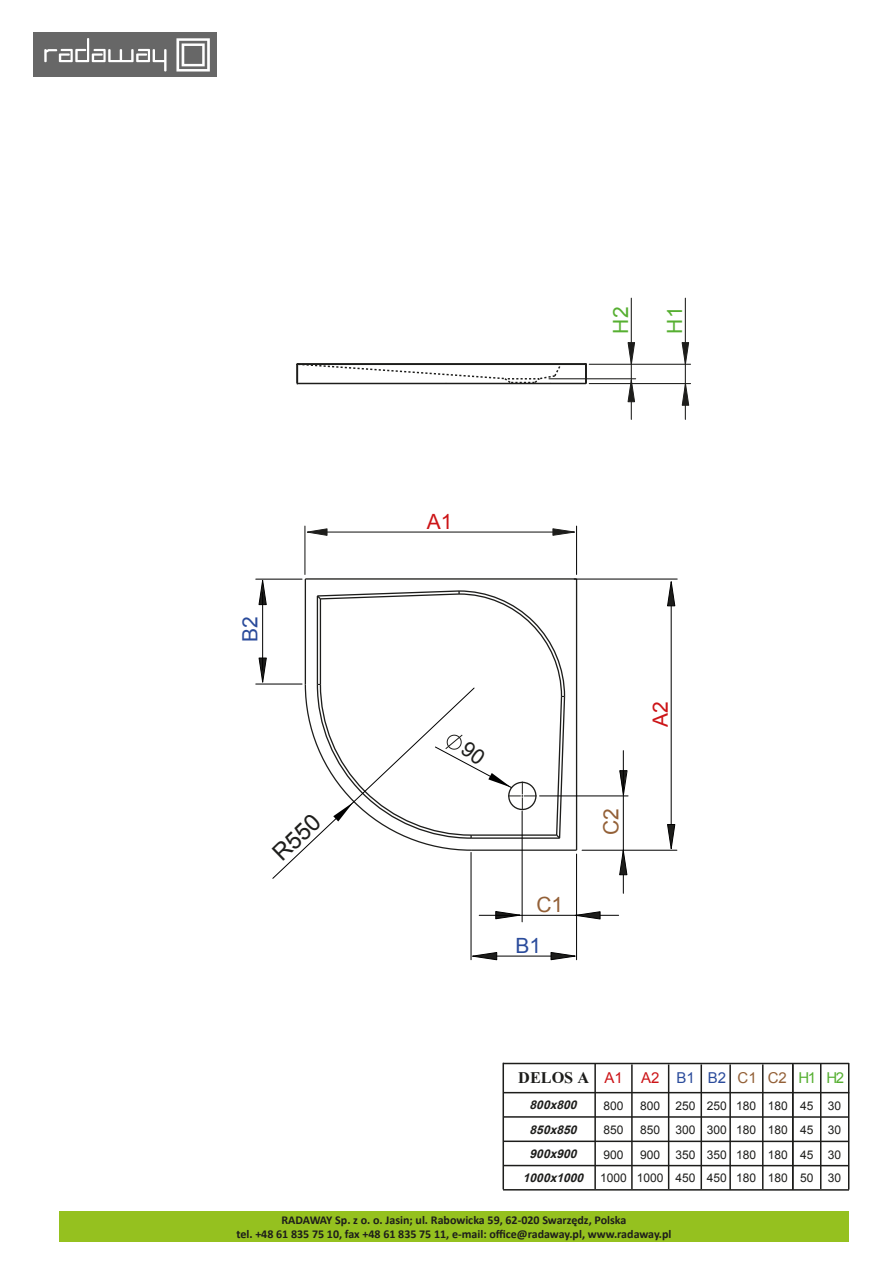
<style>
.page{position:relative;width:893px;height:1263px;background:#fff}
.page>*{position:absolute;margin:0;border:0;box-sizing:border-box;transform-origin:0 0}
.t1{font:23.4px "Arial";color:#1d1d1b}
.t2{font:700 21px "Kokila";color:#1d1d1b}
.t3{font:21px "Arial";color:#cc1417}
.t4{font:21px "Arial";color:#2a4b9b}
.t5{font:21px "Arial";color:#936037}
.t6{font:21px "Arial";color:#56af31}
.t7{font:15px "Arial";color:#cc1417}
.t8{font:15px "Arial";color:#56af31}
.t9{font:15px "Arial";color:#936037}
.t10{font:700 12px/14.4px "Calibri";color:#1d1d1b;text-align:center}
.t11{font:12px/23.9px "Arial";color:#1d1d1b;text-align:right}
.t12{font:italic 700 12px "Arial";color:#1d1d1b}
.s1{color:#2a4b9b}
.s2{font-weight:700;font-style:italic}
</style>
<div class="page">
<div style="left:59px;top:1211px;width:790px;height:31px;background:#95c11f"></div>
<div style="left:33px;top:33px;width:184px;height:44px;background:#676767"></div>
<svg style="left:44px;top:38px;width:122px;height:33px"></svg>
<svg style="left:176px;top:38px;width:34px;height:34px"></svg>
<svg style="left:585px;top:363px;width:2px;height:20px"></svg>
<hr style="left:298px;top:363px;width:287px;height:2px;background:#1d1d1b">
<hr style="left:298px;top:383px;width:288px;height:1px;background:#1d1d1b">
<svg style="left:297px;top:363px;width:266px;height:22px"></svg>
<hr style="left:589px;top:364px;width:101px;height:1px;background:#1d1d1b">
<hr style="left:589px;top:383px;width:101px;height:1px;background:#1d1d1b">
<hr style="left:549px;top:378px;width:87px;height:1px;background:#1d1d1b">
<hr style="left:631px;top:298px;width:1px;height:121px;background:#1d1d1b">
<svg style="left:627px;top:342px;width:9px;height:23px"></svg>
<svg style="left:627px;top:379px;width:9px;height:24px"></svg>
<hr style="left:685px;top:298px;width:1px;height:121px;background:#1d1d1b">
<svg style="left:681px;top:342px;width:9px;height:23px"></svg>
<svg style="left:681px;top:382px;width:9px;height:24px"></svg>
<hr style="left:325px;top:531px;width:230px;height:2px;background:#1d1d1b">
<hr style="left:304px;top:526px;width:1px;height:48px;background:#1d1d1b">
<svg style="left:307px;top:528px;width:21px;height:8px"></svg>
<svg style="left:552px;top:528px;width:23px;height:8px"></svg>
<hr style="left:305px;top:578px;width:272px;height:2px;background:#1d1d1b">
<hr style="left:576px;top:579px;width:1px;height:271px;background:#1d1d1b">
<hr style="left:471px;top:849px;width:106px;height:2px;background:#1d1d1b">
<hr style="left:582px;top:850px;width:95px;height:1px;background:#000">
<hr style="left:574px;top:578px;width:103px;height:1px;background:#000">
<hr style="left:671px;top:591px;width:1px;height:252px;background:#000">
<svg style="left:667px;top:581px;width:9px;height:26px"></svg>
<svg style="left:666px;top:823px;width:10px;height:27px"></svg>
<hr style="left:540px;top:795px;width:88px;height:1px;background:#000">
<hr style="left:623px;top:850px;width:1px;height:43px;background:#000">
<svg style="left:618px;top:849px;width:10px;height:27px"></svg>
<svg style="left:619px;top:770px;width:9px;height:26px"></svg>
<hr style="left:623px;top:751px;width:1px;height:103px;background:#000">
<hr style="left:522px;top:811px;width:1px;height:111px;background:#000">
<hr style="left:576px;top:854px;width:1px;height:106px;background:#000">
<hr style="left:576px;top:526px;width:1px;height:48px;background:#000">
<hr style="left:575px;top:915px;width:44px;height:1px;background:#000">
<svg style="left:575px;top:910px;width:26px;height:10px"></svg>
<svg style="left:495px;top:911px;width:26px;height:9px"></svg>
<hr style="left:479px;top:915px;width:101px;height:1px;background:#000">
<hr style="left:471px;top:852px;width:1px;height:108px;background:#000">
<hr style="left:488px;top:955px;width:67px;height:1px;background:#000">
<svg style="left:471px;top:951px;width:27px;height:10px"></svg>
<svg style="left:550px;top:952px;width:26px;height:9px"></svg>
<hr style="left:256px;top:683px;width:46px;height:1px;background:#000">
<hr style="left:256px;top:579px;width:46px;height:1px;background:#000">
<hr style="left:503px;top:1092px;width:346px;height:1px;background:#1d1d1b">
<hr style="left:503px;top:1116px;width:346px;height:2px;background:#1d1d1b">
<hr style="left:700px;top:1064px;width:2px;height:125px;background:#1d1d1b">
<hr style="left:729px;top:1064px;width:2px;height:126px;background:#1d1d1b">
<hr style="left:820px;top:1064px;width:1px;height:125px;background:#1d1d1b">
<hr style="left:668px;top:1064px;width:1px;height:125px;background:#1d1d1b">
<hr style="left:631px;top:1064px;width:2px;height:125px;background:#1d1d1b">
<hr style="left:503px;top:1063px;width:346px;height:1px;background:#1d1d1b">
<hr style="left:594px;top:1064px;width:2px;height:125px;background:#1d1d1b">
<hr style="left:502px;top:1063px;width:2px;height:126px;background:#1d1d1b">
<hr style="left:762px;top:1064px;width:1px;height:125px;background:#1d1d1b">
<hr style="left:792px;top:1064px;width:1px;height:126px;background:#1d1d1b">
<hr style="left:848px;top:1063px;width:1px;height:126px;background:#1d1d1b">
<hr style="left:503px;top:1165px;width:346px;height:1px;background:#1d1d1b">
<hr style="left:503px;top:1140px;width:346px;height:2px;background:#1d1d1b">
<hr style="left:503px;top:1189px;width:346px;height:2px;background:#1d1d1b">
<svg style="left:258px;top:579px;width:308px;height:301px"></svg>
<h2 class="t4" style="left:236px;top:642px;width:27px;rotate:-90deg">B2</h2>
<h1 class="t1" style="left:266px;top:845px;width:58px;rotate:-44deg">R550</h1>
<h2 class="t6" style="left:607px;top:334px;width:28px;rotate:-90deg">H2</h2>
<h2 class="t6" style="left:661px;top:334px;width:28px;rotate:-90deg">H1</h2>
<h2 class="t3" style="left:427px;top:508px;width:27px">A1</h2>
<h2 class="t5" style="left:536px;top:890px;width:28px">C1</h2>
<h2 class="t4" style="left:515px;top:931px;width:27px">B1</h2>
<h2 class="t5" style="left:597px;top:835px;width:28px;rotate:-90deg">C2</h2>
<h2 class="t3" style="left:647px;top:727px;width:27px;rotate:-90deg">A2</h2>
<h2 class="t2" style="left:518px;top:1067px;width:72px">DELOS A</h2>
<p class="t9" style="left:738px;top:1068px;width:51px">C1 C2</p>
<p class="t11" style="left:736px;top:1094px;width:53px">180 180</p>
<p class="t7" style="left:604px;top:1068px;width:123px">A1 A2 <span class="s1">B1 B2</span></p>
<p class="t8" style="left:799px;top:1068px;width:19px">H1</p>
<p class="t12" style="left:530px;top:1097px;width:52px">800x800</p>
<p class="t11" style="left:603px;top:1094px;width:22px">800</p>
<p class="t11" style="left:640px;top:1094px;width:22px">800</p>
<p class="t11" style="left:676px;top:1094px;width:53px">250 250</p>
<p class="t11" style="left:800px;top:1094px;width:15px">45</p>
<p class="t8" style="left:826px;top:1068px;width:19px">H2</p>
<p class="t11" style="left:828px;top:1094px;width:15px">30</p>
<p class="t12" style="left:530px;top:1122px;width:52px">850x850</p>
<p class="t11" style="left:603px;top:1118px;width:22px">850</p>
<p class="t11" style="left:640px;top:1118px;width:22px">850</p>
<p class="t11" style="left:676px;top:1118px;width:167px">300 300 180 180 45 30</p>
<p class="t12" style="left:530px;top:1146px;width:52px">900x900</p>
<p class="t11" style="left:603px;top:1142px;width:22px">900</p>
<p class="t11" style="left:640px;top:1142px;width:22px">900</p>
<p class="t11" style="left:523px;top:1142px;width:320px">350 350 180 180 45 30<br><span class="s2">1000x1000</span> 1000 1000 450 450 180 180 50 30</p>
<p class="t10" style="left:236px;top:1212px;width:437px">RADAWAY Sp. z o. o. Jasin; ul. Rabowicka 59, 62-020 Swarzędz, Polska<br>tel. +48 61 835 75 10, fax +48 61 835 75 11, e-mail: office@radaway.pl, www.radaway.pl</p>
</div>
